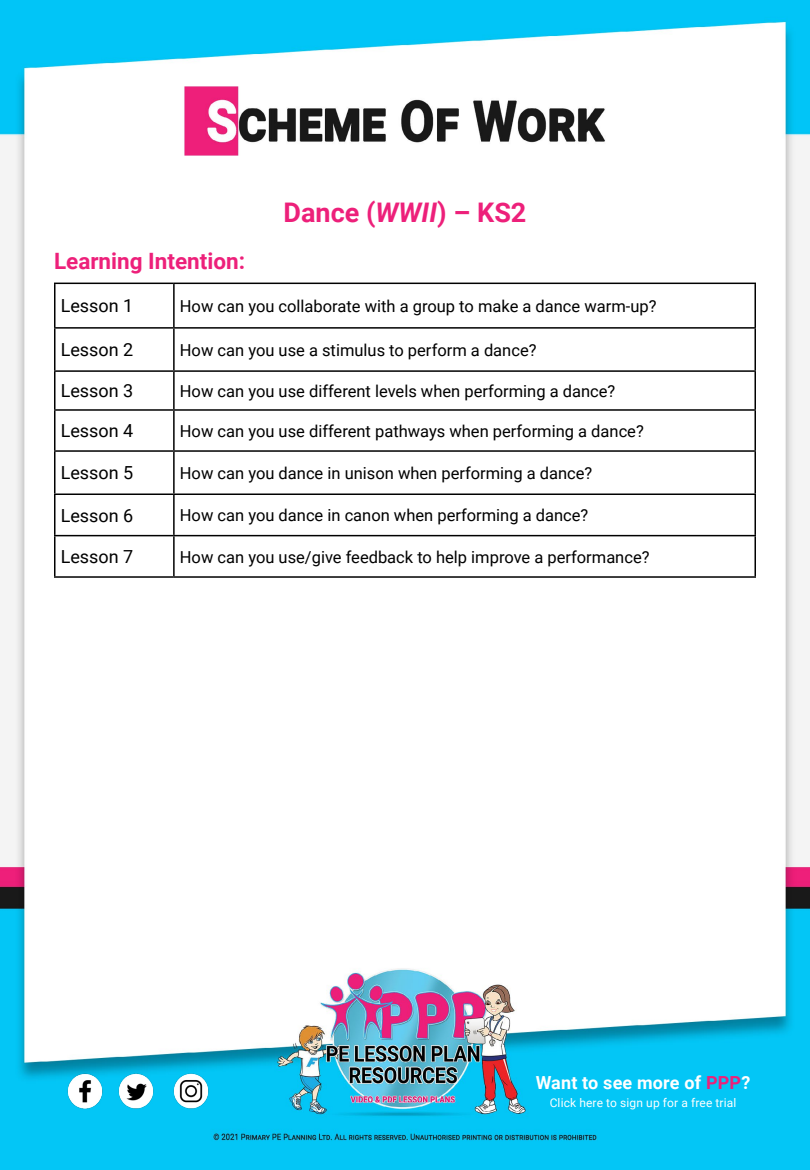
<style>
.page{position:relative;width:810px;height:1170px;background:#fff}
.page>*{position:absolute;margin:0;border:0;box-sizing:border-box;transform-origin:0 0}
.t1{font:700 27px "Roboto";color:#ed207a}
.t2{font:700 22.5px "Roboto";color:#ed207a}
.t3{font:18px "Roboto";color:#000}
.t4{font:700 18px "Roboto";letter-spacing:.01em;color:#fff}
.t5{font:16.5px "Roboto";color:#000}
.t6{font:12px "Roboto";letter-spacing:.01em;color:#fff}
.s1{font-style:italic}
.s2{color:#ed207a}
</style>
<div class="page">
<img style="left:0;top:0;width:810px;height:1170px">
<img style="left:66px;top:1070px;width:38px;height:40px">
<img style="left:117px;top:1070px;width:38px;height:40px">
<img style="left:172px;top:1070px;width:38px;height:40px">
<hr style="left:54px;top:282px;width:120px;height:2px;background:#000">
<hr style="left:54px;top:284px;width:2px;height:43px;background:#000">
<hr style="left:174px;top:282px;width:582px;height:2px;background:#000">
<hr style="left:173px;top:284px;width:2px;height:43px;background:#000">
<hr style="left:754px;top:284px;width:2px;height:43px;background:#000">
<hr style="left:54px;top:327px;width:120px;height:2px;background:#000">
<hr style="left:54px;top:329px;width:2px;height:41px;background:#000">
<hr style="left:174px;top:327px;width:582px;height:2px;background:#000">
<hr style="left:173px;top:329px;width:2px;height:41px;background:#000">
<hr style="left:754px;top:329px;width:2px;height:41px;background:#000">
<hr style="left:54px;top:370px;width:120px;height:2px;background:#000">
<hr style="left:54px;top:372px;width:2px;height:37px;background:#000">
<hr style="left:174px;top:370px;width:582px;height:2px;background:#000">
<hr style="left:173px;top:372px;width:2px;height:37px;background:#000">
<hr style="left:754px;top:372px;width:2px;height:37px;background:#000">
<hr style="left:54px;top:409px;width:120px;height:2px;background:#000">
<hr style="left:54px;top:411px;width:2px;height:39px;background:#000">
<hr style="left:174px;top:409px;width:582px;height:2px;background:#000">
<hr style="left:173px;top:411px;width:2px;height:39px;background:#000">
<hr style="left:754px;top:411px;width:2px;height:39px;background:#000">
<hr style="left:54px;top:450px;width:120px;height:2px;background:#000">
<hr style="left:54px;top:452px;width:2px;height:41px;background:#000">
<hr style="left:174px;top:450px;width:582px;height:2px;background:#000">
<hr style="left:173px;top:452px;width:2px;height:41px;background:#000">
<hr style="left:754px;top:452px;width:2px;height:41px;background:#000">
<hr style="left:54px;top:493px;width:120px;height:2px;background:#000">
<hr style="left:54px;top:495px;width:2px;height:40px;background:#000">
<hr style="left:174px;top:493px;width:582px;height:2px;background:#000">
<hr style="left:173px;top:495px;width:2px;height:40px;background:#000">
<hr style="left:754px;top:495px;width:2px;height:40px;background:#000">
<hr style="left:54px;top:535px;width:120px;height:1px;background:#000">
<hr style="left:54px;top:536px;width:2px;height:40px;background:#000">
<hr style="left:174px;top:535px;width:582px;height:1px;background:#000">
<hr style="left:173px;top:536px;width:2px;height:40px;background:#000">
<hr style="left:754px;top:536px;width:2px;height:40px;background:#000">
<hr style="left:54px;top:576px;width:120px;height:2px;background:#000">
<hr style="left:174px;top:576px;width:582px;height:2px;background:#000">
<h1 class="t1" style="left:284px;top:193px;width:244px">Dance (<span class="s1">WWII</span>) – KS2</h1>
<h2 class="t2" style="left:54px;top:245px;width:193px">Learning Intention:</h2>
<p class="t3" style="left:61px;top:293px;width:74px">Lesson 1</p>
<p class="t5" style="left:180px;top:294px;width:478px">How can you collaborate with a group to make a dance warm-up?</p>
<p class="t3" style="left:61px;top:337px;width:74px">Lesson 2</p>
<p class="t5" style="left:180px;top:338px;width:358px">How can you use a stimulus to perform a dance?</p>
<p class="t3" style="left:61px;top:378px;width:74px">Lesson 3</p>
<p class="t5" style="left:180px;top:379px;width:437px">How can you use different levels when performing a dance?</p>
<p class="t3" style="left:61px;top:418px;width:74px">Lesson 4</p>
<p class="t5" style="left:180px;top:419px;width:465px">How can you use different pathways when performing a dance?</p>
<p class="t3" style="left:61px;top:460px;width:74px">Lesson 5</p>
<p class="t5" style="left:180px;top:461px;width:414px">How can you dance in unison when performing a dance?</p>
<p class="t3" style="left:61px;top:503px;width:74px">Lesson 6</p>
<p class="t5" style="left:180px;top:504px;width:410px">How can you dance in canon when performing a dance?</p>
<p class="t3" style="left:61px;top:544px;width:74px">Lesson 7</p>
<p class="t5" style="left:180px;top:545px;width:471px">How can you use/give feedback to help improve a performance?</p>
<p class="t4" style="left:536px;top:1070px;width:216px">Want to see more of <span class="s2">PPP</span>?</p>
<p class="t6" style="left:550px;top:1094px;width:188px">Click here to sign up for a free trial</p>
</div>
